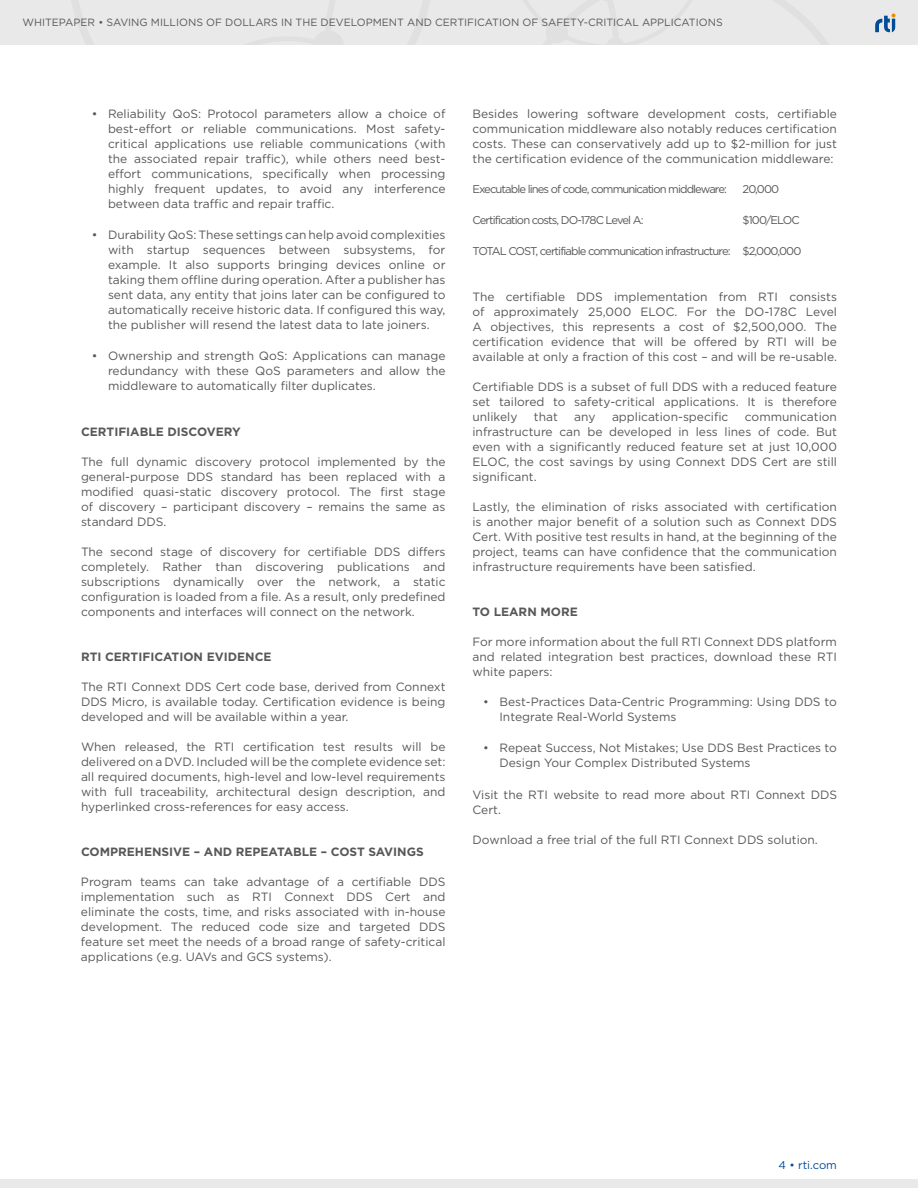
<style>
.page{position:relative;width:918px;height:1188px;background:#fff}
.page>*{position:absolute;margin:0;border:0;box-sizing:border-box;transform-origin:0 0}
.t1{font:12px/15px "Gotham";color:#585858;text-align:justify}
.t2{font:700 12px "Gotham";color:#585858}
.t3{font:11.25px "Gotham";letter-spacing:-.08em;color:#585858}
.t4{font:11.25px "Gotham";color:#004c97}
.t5{font:10.5px "Gotham";color:#585858}
</style>
<div class="page">
<div style="left:0;top:1179px;width:918px;height:9px;background:#e9e9e9"></div>
<div style="left:0;top:0;width:918px;height:45px;background:#e9e9e9"></div>
<svg style="left:875px;top:13px;width:21px;height:20px"></svg>
<p class="t5" style="left:22px;top:16px;width:242px">WHITEPAPER • Savi ng Mi llions of Dollars</p>
<p class="t5" style="left:281px;top:16px;width:23px">in the</p>
<p class="t5" style="left:321px;top:16px;width:54px">Developme</p>
<p class="t5" style="left:389px;top:16px;width:61px">nt and Certi</p>
<p class="t5" style="left:467px;top:16px;width:14px">ficati</p>
<p class="t5" style="left:502px;top:16px;width:101px">on of Safety-Critica</p>
<p class="t5" style="left:632px;top:16px;width:45px">l Applicati</p>
<p class="t5" style="left:699px;top:16px;width:24px">ons</p>
<p class="t1" style="left:108px;top:106px;width:339px;text-indent:-16px">• Reliability QoS: Protocol parameters allow a choice of best-effort or reliable communications. Most safety&shy;critical applications use reliable communications (with the associated repair traffic), while others need best&shy;effort communications, specifically when processing highly frequent updates, to avoid any interference between data traffic and repair traffic.</p>
<p class="t1" style="left:108px;top:227px;width:339px;text-indent:-16px">• Durability QoS: These settings can help avoid complexities with startup sequences between subsystems, for example. It also supports bringing devices online or taking them offline during operation. After a publisher has sent data, any entity that joins later can be configured to automatically receive historic data. If configured this way, the publisher will resend the latest data to late joiners.</p>
<p class="t1" style="left:108px;top:348px;width:339px;text-indent:-16px">• Ownership and strength QoS: Applications can manage redundancy with these QoS parameters and allow the middleware to automatically filter duplicates.</p>
<p class="t2" style="left:81px;top:424px;width:161px">CERTIFIABLE DISCOVERY</p>
<p class="t1" style="left:81px;top:454px;width:366px">The full dynamic discovery protocol implemented by the general-purpose DDS standard has been replaced with a modified quasi-static discovery protocol. The first stage of discovery – participant discovery – remains the same as standard DDS.</p>
<p class="t1" style="left:81px;top:544px;width:366px">The second stage of discovery for certifiable DDS differs completely. Rather than discovering publications and subscriptions dynamically over the network, a static configuration is loaded from a file. As a result, only predefined components and interfaces will connect on the network.</p>
<p class="t2" style="left:81px;top:649px;width:8px">RTI</p>
<p class="t2" style="left:105px;top:649px;width:166px">CERTIFICATION EVIDENCE</p>
<p class="t1" style="left:81px;top:679px;width:366px">The RTI Connext DDS Cert code base, derived from Connext DDS Micro, is available today. Certification evidence is being developed and will be available within a year.</p>
<p class="t1" style="left:81px;top:739px;width:366px">When released, the RTI certification test results will be delivered on a DVD. Included will be the complete evidence set: all required documents, high-level and low-level requirements with full traceability, architectural design description, and hyperlinked cross-references for easy access.</p>
<p class="t2" style="left:81px;top:844px;width:343px">COMPREHENSIVE – AND REPEATABLE – COST SAVINGS</p>
<p class="t1" style="left:81px;top:874px;width:366px">Program teams can take advantage of a certifiable DDS implementation such as RTI Connext DDS Cert and eliminate the costs, time, and risks associated with in-house development. The reduced code size and targeted DDS feature set meet the needs of a broad range of safety-critical applications (e.g. UAVs and GCS systems).</p>
<p class="t1" style="left:472px;top:106px;width:366px">Besides lowering software development costs, certifiable communication middleware also notably reduces certification costs. These can conservatively add up to $2-million for just the certification evidence of the communication middleware:</p>
<p class="t3" style="left:472px;top:181px;width:256px">Executable lines of code, communication middleware:</p>
<p class="t3" style="left:742px;top:181px;width:38px">20,000</p>
<p class="t3" style="left:472px;top:213px;width:173px">Certification costs, DO-178C Level A:</p>
<p class="t3" style="left:742px;top:213px;width:59px">$100/ELOC</p>
<p class="t3" style="left:472px;top:244px;width:330px">TOTAL COST, certifiable communication infrastructure: $2,000,000</p>
<p class="t1" style="left:472px;top:289px;width:366px">The certifiable DDS implementation from RTI consists of approximately 25,000 ELOC. For the DO-178C Level A objectives, this represents a cost of $2,500,000. The certification evidence that will be offered by RTI will be available at only a fraction of this cost – and will be re-usable.</p>
<p class="t1" style="left:472px;top:379px;width:366px">Certifiable DDS is a subset of full DDS with a reduced feature set tailored to safety-critical applications. It is therefore unlikely</p>
<p class="t1" style="left:534px;top:409px;width:25px">that</p>
<p class="t1" style="left:574px;top:409px;width:23px">any</p>
<p class="t1" style="left:612px;top:409px;width:118px">application-specific</p>
<p class="t1" style="left:472px;top:409px;width:366px;text-indent:272px">communication infrastructure can be developed in less lines of code. But even with a significantly reduced feature set at just 10,000<br>ELOC, the cost savings by using Connext DDS Cert are still significant.</p>
<p class="t1" style="left:472px;top:499px;width:366px">Lastly, the elimination of risks associated with certification is another major benefit of a solution such as Connext DDS Cert. With positive test results in hand, at the beginning of the project, teams can have confidence that the communication infrastructure requirements have been satisfied.</p>
<p class="t2" style="left:472px;top:604px;width:105px">TO LEARN MORE</p>
<p class="t1" style="left:472px;top:634px;width:366px">For more information about the full RTI Connext DDS platform and related integration best practices, download these RTI white papers:</p>
<p class="t1" style="left:500px;top:694px;width:339px;text-indent:-16px">• Best-Practices Data-Centric Programming: Using DDS to<br>Integrate Real-World Systems</p>
<p class="t1" style="left:500px;top:740px;width:339px;text-indent:-16px">• Repeat Success, Not Mistakes; Use DDS Best Practices to<br>Design Your Complex Distributed Systems</p>
<p class="t1" style="left:472px;top:787px;width:366px">Visit the RTI website to read more about RTI Connext DDS<br>Cert.</p>
<p class="t1" style="left:472px;top:832px;width:347px">Download a free trial of the full RTI Connext DDS solution.</p>
<p class="t4" style="left:779px;top:1158px;width:60px">4 • rti.com</p>
</div>
